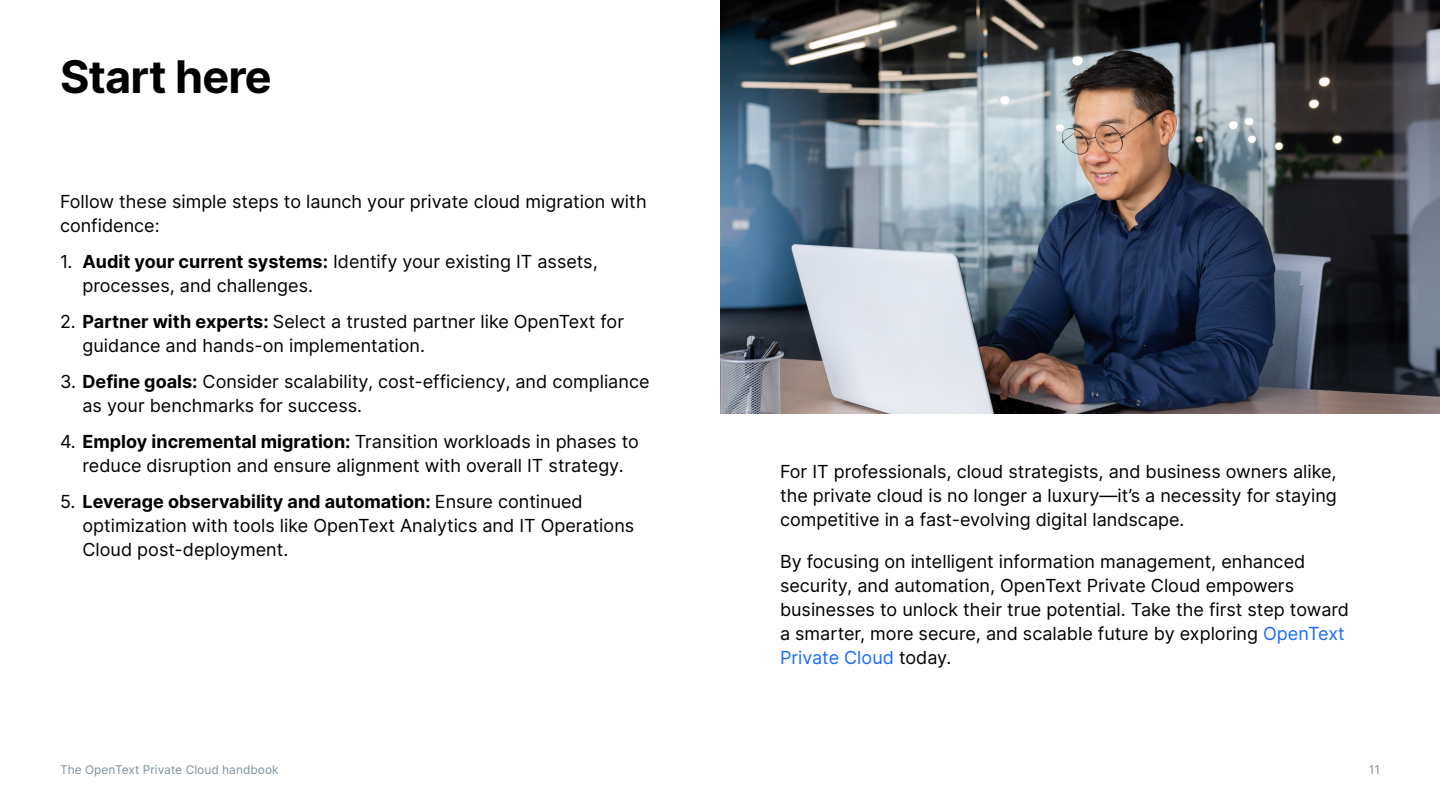
<style>
.page{position:relative;width:1440px;height:810px;background:#fff}
.page>*{position:absolute;margin:0;border:0;box-sizing:border-box;transform-origin:0 0}
.H2_Heading{font:700 45px "Inter";letter-spacing:-.02em;color:#000}
.Body{font:18px/24px "Inter";color:#000}
.t1{font:12px "Inter";color:#7e929f}
.s1{font-weight:700}
.s2{color:#1a6aff}
</style>
<div class="page">
<img style="left:720px;top:0;width:720px;height:414px">
<h2 class="H2_Heading" style="left:60px;top:44px;width:213px">Start here</h2>
<p class="Body" style="left:60px;top:189px;width:588px">Follow these simple steps to launch your private cloud migration with confidence:</p>
<p class="Body" style="left:82px;top:249px;width:517px;text-indent:-22px">1. <span class="s1">Audit your current systems:</span> Identify your existing IT assets, processes, and challenges.</p>
<p class="Body" style="left:82px;top:309px;width:543px;text-indent:-22px">2. <span class="s1">Partner with experts:</span> Select a trusted partner like OpenText for guidance and hands-on implementation.</p>
<p class="Body" style="left:82px;top:369px;width:569px;text-indent:-22px">3. <span class="s1">Define goals:</span> Consider scalability, cost-efficiency, and compliance as your benchmarks for success.</p>
<p class="Body" style="left:60px;top:429px;width:580px;text-align:center">4. <span class="s1">Employ incremental migration:</span> Transition workloads in phases to reduce disruption and ensure alignment with overall IT strategy.</p>
<p class="Body" style="left:82px;top:489px;width:553px;text-indent:-22px">5. <span class="s1">Leverage observability and automation:</span> Ensure continued optimization with tools like OpenText Analytics and IT Operations<br>Cloud post-deployment.</p>
<p class="Body" style="left:780px;top:460px;width:558px;text-align:justify">For IT professionals, cloud strategists, and business owners alike, the private cloud is no longer a luxury—it’s a necessity for staying competitive in a fast-evolving digital landscape.</p>
<p class="Body" style="left:780px;top:550px;width:571px">By focusing on intelligent information management, enhanced security, and automation, OpenText Private Cloud empowers businesses to unlock their true potential. Take the first step toward a smarter, more secure, and scalable future by exploring <span class="s2">OpenText Private Cloud</span> today.</p>
<p class="t1" style="left:60px;top:761px;width:220px">The OpenText Private Cloud handbook</p>
<p class="t1" style="left:1369px;top:761px;width:13px">11</p>
</div>
